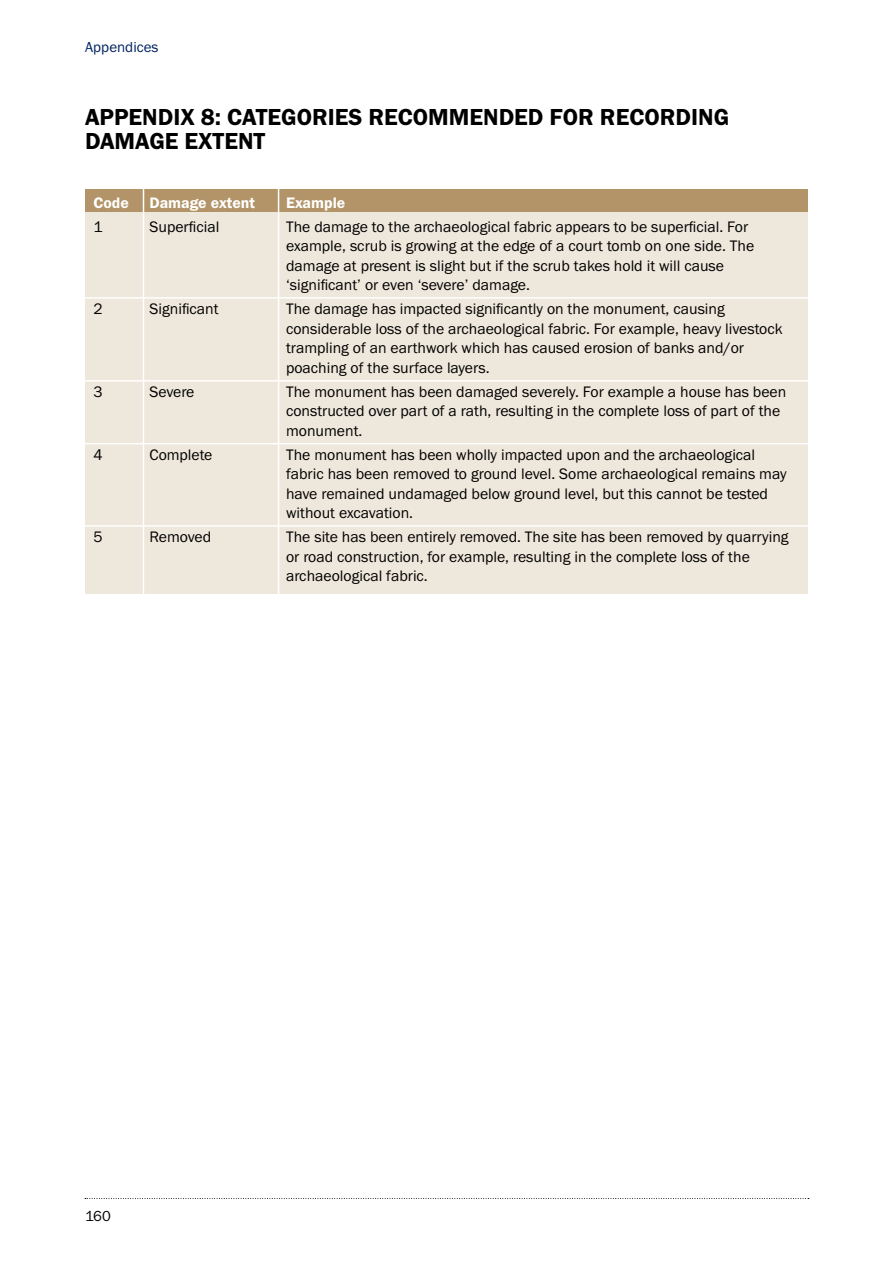
<style>
.page{position:relative;width:893px;height:1263px;background:#fff}
.page>*{position:absolute;margin:0;border:0;box-sizing:border-box;transform-origin:0 0}
.t1{font:600 24px "Franklin Got ITC";color:#000}
.t2{font:15.75px/19.5px "Franklin Got ITC";color:#000}
.t3{font:600 15.75px "Franklin Got ITC";color:#fff}
.t4{font:15px "Franklin Got ITC";color:#00225f}
.t5{font:15px "Franklin Got ITC";color:#000}
</style>
<div class="page">
<svg style="left:85px;top:1198px;width:724px;height:1px"></svg>
<div style="left:85px;top:205px;width:723px;height:389px;background:#eee7db"></div>
<div style="left:85px;top:190px;width:723px;height:22px;background:#b29468"></div>
<hr style="left:143px;top:187px;width:1px;height:438px;background:#fff">
<hr style="left:278px;top:187px;width:1px;height:438px;background:#fff">
<hr style="left:85px;top:297px;width:723px;height:2px;background:#fff">
<hr style="left:85px;top:380px;width:723px;height:2px;background:#fff">
<hr style="left:85px;top:443px;width:723px;height:1px;background:#fff">
<hr style="left:85px;top:525px;width:723px;height:2px;background:#fff">
<p class="t4" style="left:85px;top:38px;width:75px">Appendices</p>
<h1 class="t1" style="left:85px;top:103px;width:30px">APPEN</h1>
<h1 class="t1" style="left:158px;top:103px;width:289px">DIX 8: CATEGORIES RECOMMEN</h1>
<h1 class="t1" style="left:499px;top:103px;width:206px">DED FOR RECORDING</h1>
<h1 class="t1" style="left:85px;top:127px;width:32px">DAMAGE</h1>
<h1 class="t1" style="left:185px;top:127px;width:82px">EXTENT</h1>
<p class="t3" style="left:94px;top:193px;width:163px">CODE DAMAGE EXTENT</p>
<p class="t3" style="left:286px;top:193px;width:61px">EXAMPLE</p>
<p class="t2" style="left:94px;top:216px;width:11px">1</p>
<p class="t2" style="left:150px;top:216px;width:71px">Superficial</p>
<p class="t2" style="left:286px;top:216px;width:470px">The damage to the archaeological fabric appears to be superficial. For example, scrub is growing at the edge of a court tomb on one side. The damage at present is slight but if the scrub takes hold it will cause ‘significant’ or even ‘severe’ damage.</p>
<p class="t2" style="left:94px;top:299px;width:11px">2</p>
<p class="t2" style="left:150px;top:299px;width:71px">Significant</p>
<p class="t2" style="left:286px;top:299px;width:498px">The damage has impacted significantly on the monument, causing considerable loss of the archaeological fabric. For example, heavy livestock trampling of an earthwork which has caused erosion of banks and/or poaching of the surface layers.</p>
<p class="t2" style="left:94px;top:381px;width:11px">3</p>
<p class="t2" style="left:150px;top:381px;width:46px">Severe</p>
<p class="t2" style="left:286px;top:381px;width:502px">The monument has been damaged severely. For example a house has been constructed over part of a rath, resulting in the complete loss of part of the monument.</p>
<p class="t2" style="left:94px;top:444px;width:11px">4</p>
<p class="t2" style="left:150px;top:444px;width:64px">Complete</p>
<p class="t2" style="left:286px;top:444px;width:502px">The monument has been wholly impacted upon and the archaeological fabric has been removed to ground level. Some archaeological remains may have remained undamaged below ground level, but this cannot be tested without excavation.</p>
<p class="t2" style="left:94px;top:527px;width:11px">5</p>
<p class="t2" style="left:150px;top:527px;width:63px">Removed</p>
<p class="t2" style="left:286px;top:527px;width:504px">The site has been entirely removed. The site has been removed by quarrying or road construction, for example, resulting in the complete loss of the archaeological fabric.</p>
<p class="t5" style="left:85px;top:1207px;width:27px">160</p>
</div>
